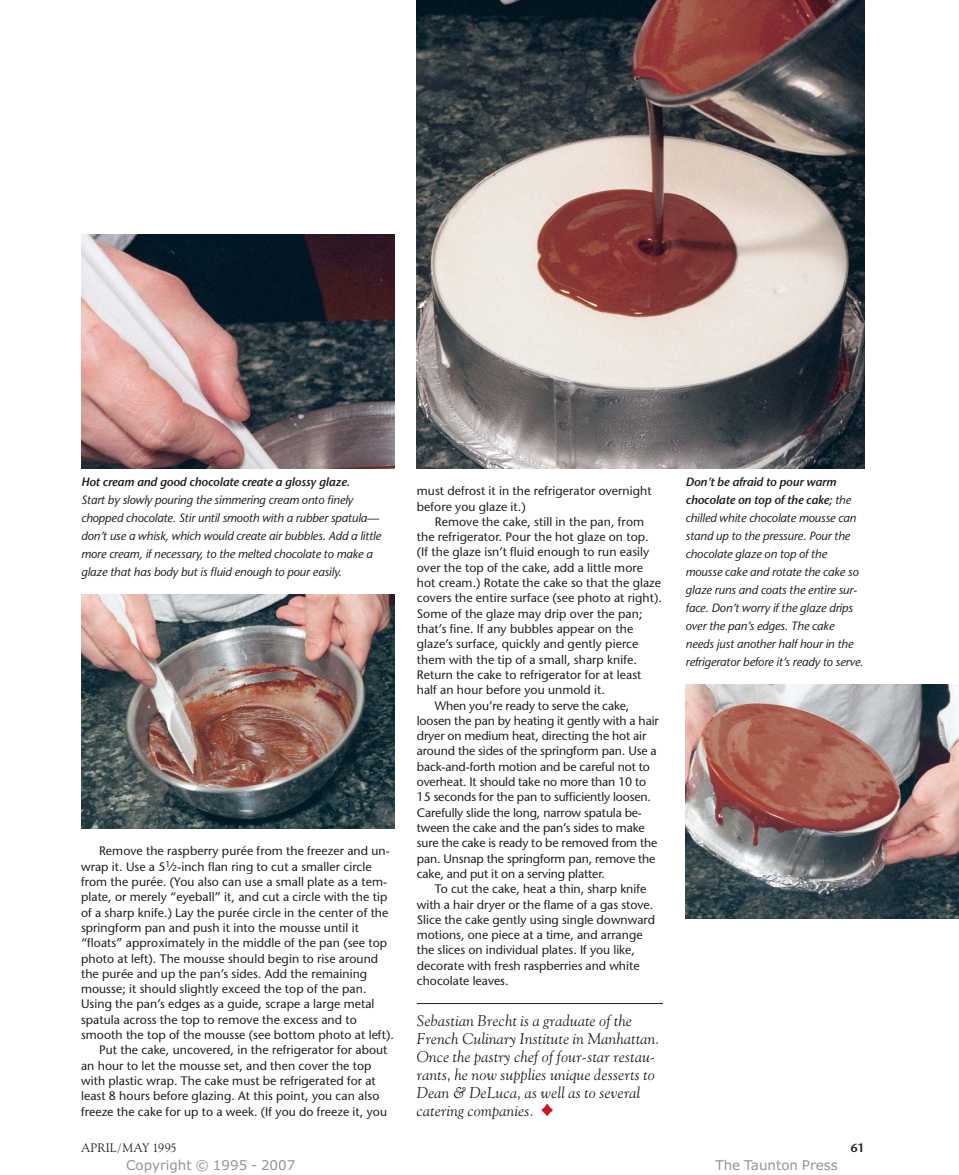
<style>
.page{position:relative;width:959px;height:1175px;background:#fff}
.page>*{position:absolute;margin:0;border:0;box-sizing:border-box;transform-origin:0 0}
.t1{font:italic 15.6px/18px "Goudy Old Style BT";letter-spacing:.015em;color:#231f20}
.t2{font:13.5px "Verdana";color:#939598}
.t3{font:12.3px/15.3px "Stone Sans";letter-spacing:.005em;color:#231f20}
.t4{font:12.3px "Goudy Old Style BT";letter-spacing:.01em;color:#231f20}
.t5{font:italic 12px/18px "Stone Sans";letter-spacing:-.01em;color:#231f20}
.t6{font:italic 600 12px "Stone Sans";letter-spacing:-.01em;color:#231f20}
.t7{font:600 12px "Stone Sans";color:#231f20}
.s1{font-size:8.55px}
.s2{font-family:"Magazine Font";font-style:normal;font-size:13.5px;color:#ce171e}
.s3{font-weight:600}
</style>
<div class="page">
<hr style="left:417px;top:1003px;width:246px;height:1px;background:#231f20">
<img style="left:81px;top:234px;width:313px;height:234px">
<img style="left:81px;top:594px;width:313px;height:234px">
<img style="left:417px;top:0;width:447px;height:468px">
<img style="left:685px;top:684px;width:273px;height:234px">
<p class="t6" style="left:81px;top:477px;width:270px">Hot cream and good chocolate create a glossy glaze.</p>
<p class="t5" style="left:81px;top:492px;width:301px">Start by slowly pouring the simmering cream onto finely chopped chocolate. Stir until smooth with a rubber spatula— don’t use a whisk, which would create air bubbles. Add a little more cream, if necessary, to the melted chocolate to make a glaze that has body but is fluid enough to pour easily.</p>
<p class="t3" style="left:99px;top:844px;width:292px">Remove the raspberry purée from the freezer and un-</p>
<p class="t3" style="left:81px;top:860px;width:292px">wrap it. Use a 5<sup>1</sup>⁄<span class="s1">2</span>-inch flan ring to cut a smaller circle</p>
<p class="t3" style="left:81px;top:875px;width:308px">from the purée. (You also can use a small plate as a tem-</p>
<p class="t3" style="left:81px;top:890px;width:308px">plate, or merely “eyeball” it, and cut a circle with the tip</p>
<p class="t3" style="left:81px;top:906px;width:309px">of a sharp knife.) Lay the purée circle in the center of the</p>
<p class="t3" style="left:81px;top:921px;width:279px">springform pan and push it into the mousse until it</p>
<p class="t3" style="left:81px;top:936px;width:308px">“floats” approximately in the middle of the pan (see top</p>
<p class="t3" style="left:81px;top:952px;width:299px">photo at left). The mousse should begin to rise around</p>
<p class="t3" style="left:81px;top:967px;width:288px">the purée and up the pan’s sides. Add the remaining</p>
<p class="t3" style="left:81px;top:982px;width:287px">mousse; it should slightly exceed the top of the pan.</p>
<p class="t3" style="left:81px;top:997px;width:295px">Using the pan’s edges as a guide, scrape a large metal</p>
<p class="t3" style="left:81px;top:1013px;width:277px">spatula across the top to remove the excess and to</p>
<p class="t3" style="left:81px;top:1028px;width:314px">smooth the top of the mousse (see bottom photo at left).</p>
<p class="t3" style="left:99px;top:1043px;width:290px">Put the cake, uncovered, in the refrigerator for about</p>
<p class="t3" style="left:81px;top:1059px;width:292px">an hour to let the mousse set, and then cover the top</p>
<p class="t3" style="left:81px;top:1074px;width:296px">with plastic wrap. The cake must be refrigerated for at</p>
<p class="t3" style="left:81px;top:1089px;width:300px">least 8 hours before glazing. At this point, you can also</p>
<p class="t3" style="left:81px;top:1105px;width:307px">freeze the cake for up to a week. (If you do freeze it, you</p>
<p class="t3" style="left:417px;top:484px;width:236px">must defrost it in the refrigerator overnight before you glaze it.)</p>
<p class="t3" style="left:435px;top:515px;width:211px">Remove the cake, still in the pan, from</p>
<p class="t3" style="left:417px;top:530px;width:233px">the refrigerator. Pour the hot glaze on top.</p>
<p class="t3" style="left:417px;top:546px;width:234px">(If the glaze isn’t fluid enough to run easily</p>
<p class="t3" style="left:417px;top:561px;width:228px">over the top of the cake, add a little more</p>
<p class="t3" style="left:417px;top:576px;width:246px">hot cream.) Rotate the cake so that the glaze</p>
<p class="t3" style="left:417px;top:592px;width:247px">covers the entire surface (see photo at right).</p>
<p class="t3" style="left:417px;top:607px;width:227px">Some of the glaze may drip over the pan;</p>
<p class="t3" style="left:417px;top:622px;width:218px">that’s fine. If any bubbles appear on the</p>
<p class="t3" style="left:417px;top:637px;width:223px">glaze’s surface, quickly and gently pierce</p>
<p class="t3" style="left:417px;top:653px;width:222px">them with the tip of a small, sharp knife.</p>
<p class="t3" style="left:417px;top:668px;width:226px">Return the cake to refrigerator for at least</p>
<p class="t3" style="left:417px;top:683px;width:190px">half an hour before you unmold it.</p>
<p class="t3" style="left:435px;top:699px;width:196px">When you’re ready to serve the cake,</p>
<p class="t3" style="left:417px;top:714px;width:243px">loosen the pan by heating it gently with a hair</p>
<p class="t3" style="left:417px;top:729px;width:231px">dryer on medium heat, directing the hot air</p>
<p class="t3" style="left:417px;top:745px;width:241px">around the sides of the springform pan. Use a</p>
<p class="t3" style="left:417px;top:760px;width:235px">back-and-forth motion and be careful not to</p>
<p class="t3" style="left:417px;top:775px;width:231px">overheat. It should take no more than 10 to</p>
<p class="t3" style="left:417px;top:790px;width:236px">15 seconds for the pan to sufficiently loosen.</p>
<p class="t3" style="left:417px;top:806px;width:227px">Carefully slide the long, narrow spatula be-</p>
<p class="t3" style="left:417px;top:821px;width:229px">tween the cake and the pan’s sides to make</p>
<p class="t3" style="left:417px;top:836px;width:242px">sure the cake is ready to be removed from the</p>
<p class="t3" style="left:417px;top:852px;width:240px">pan. Unsnap the springform pan, remove the</p>
<p class="t3" style="left:417px;top:867px;width:190px">cake, and put it on a serving platter.</p>
<p class="t3" style="left:435px;top:882px;width:213px">To cut the cake, heat a thin, sharp knife</p>
<p class="t3" style="left:417px;top:898px;width:238px">with a hair dryer or the flame of a gas stove.</p>
<p class="t3" style="left:417px;top:913px;width:240px">Slice the cake gently using single downward</p>
<p class="t3" style="left:417px;top:928px;width:227px">motions, one piece at a time, and arrange</p>
<p class="t3" style="left:417px;top:943px;width:219px">the slices on individual plates. If you like,</p>
<p class="t3" style="left:417px;top:959px;width:224px">decorate with fresh raspberries and white</p>
<p class="t3" style="left:417px;top:974px;width:93px">chocolate leaves.</p>
<p class="t1" style="left:417px;top:1013px;width:244px">Sebastian Brecht is a graduate of the French Culinary Institute in Manhattan.<br>Once the pastry chef of four-star restau&shy;rants, he now supplies unique desserts to Dean &amp; DeLuca, as well as to several catering companies. <span class="s2">•</span></p>
<p class="t5" style="left:685px;top:474px;width:180px"><span class="s3">Don’t be afraid to pour warm chocolate on top of the cake;</span> the chilled white chocolate mousse can stand up to the pressure. Pour the chocolate glaze on top of the mousse cake and rotate the cake so glaze runs and coats the entire sur&shy;face. Don’t worry if the glaze drips over the pan’s edges. The cake needs just another half hour in the refrigerator before it’s ready to serve.</p>
<p class="t4" style="left:81px;top:1142px;width:97px">APRIL/MAY 1995</p>
<p class="t7" style="left:850px;top:1143px;width:15px">61</p>
<p class="t2" style="left:126px;top:1160px;width:171px">Copyright © 1995 - 2007</p>
<p class="t2" style="left:715px;top:1160px;width:124px">The Taunton Press</p>
</div>
